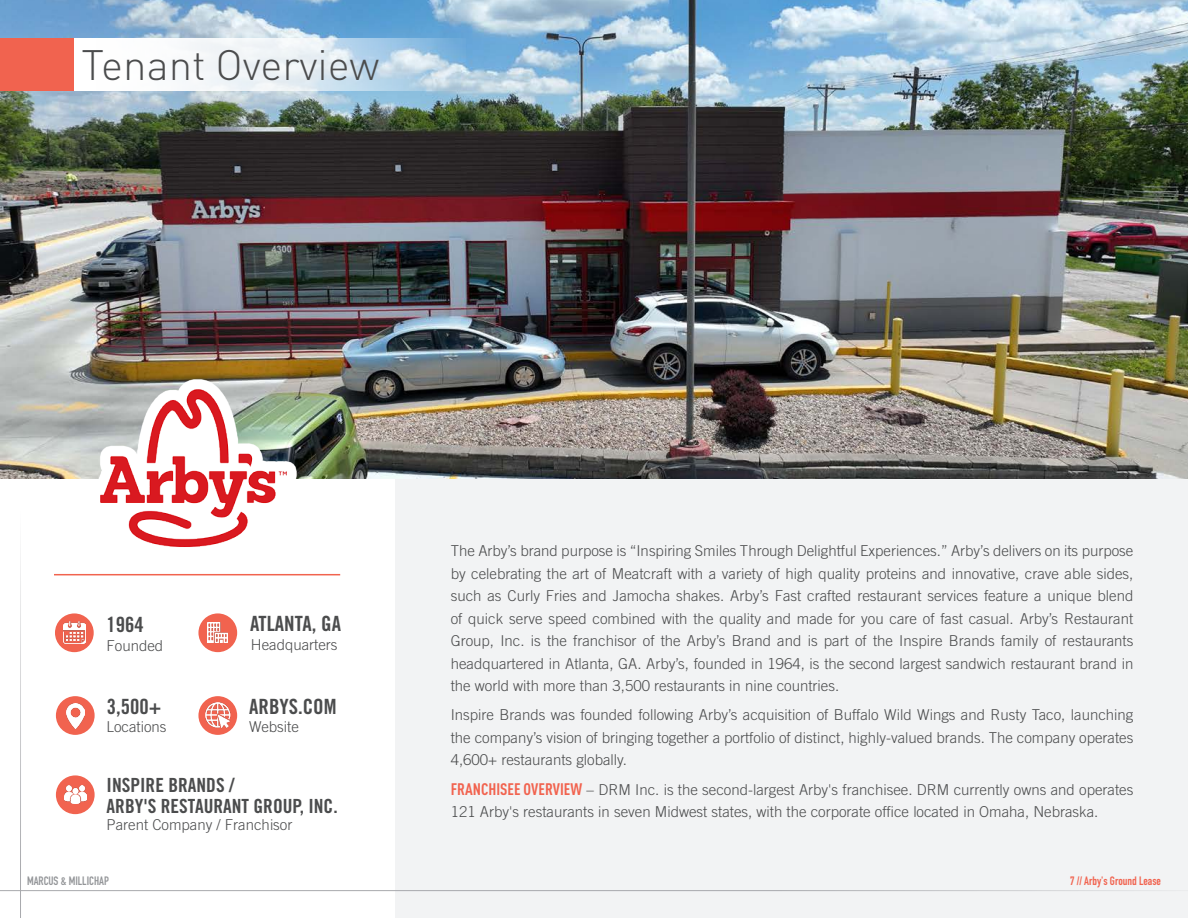
<style>
.page{position:relative;width:1188px;height:918px;background:#fff}
.page>*{position:absolute;margin:0;border:0;box-sizing:border-box;transform-origin:0 0}
.t1{font:300 42px "DIN Pro";color:#4b4c4d}
.t2{font:21px "Trade Gothic LT Std Bd Cn 20";color:#4b4c4d}
.t3{font:19.5px/21px "Trade Gothic LT Std Bd Cn 20";color:#4b4c4d}
.t4{font:300 15px/22.5px "Trade Gothic LT Std";color:#4b4c4d;text-align:justify}
.t5{font:700 12px "DIN Condensed";color:#f1634f}
.t6{font:700 12px "DIN Condensed";color:#939598}
.s1{font-family:"DIN Pro";font-weight:700;font-stretch:condensed;font-size:16.5px;color:#f1634f}
</style>
<div class="page">
<div style="left:57px;top:776px;width:37px;height:37px;background:#f1634f;border-radius:50%"></div>
<div style="left:56px;top:775px;width:39px;height:39px;border:2px solid #f1634f;border-radius:50%"></div>
<div style="left:57px;top:697px;width:37px;height:37px;background:#f1634f;border-radius:50%"></div>
<div style="left:56px;top:696px;width:39px;height:39px;border:2px solid #f1634f;border-radius:50%"></div>
<img style="left:66px;top:703px;width:18px;height:25px">
<div style="left:395px;top:427px;width:793px;height:491px;background:#f2f3f4"></div>
<img style="left:0;top:0;width:1188px;height:478px">
<svg style="left:74px;top:38px;width:391px;height:53px"></svg>
<div style="left:0;top:38px;width:74px;height:53px;background:#f1634f"></div>
<hr style="left:54px;top:574px;width:286px;height:1px;background:#f1634f">
<div style="left:199px;top:614px;width:37px;height:37px;background:#f1634f;border-radius:50%"></div>
<div style="left:198px;top:613px;width:39px;height:39px;border:2px solid #f1634f;border-radius:50%"></div>
<img style="left:208px;top:623px;width:20px;height:20px">
<div style="left:199px;top:697px;width:37px;height:37px;background:#f1634f;border-radius:50%"></div>
<div style="left:198px;top:696px;width:39px;height:39px;border:2px solid #f1634f;border-radius:50%"></div>
<img style="left:205px;top:703px;width:25px;height:25px">
<div style="left:56px;top:614px;width:37px;height:37px;background:#f1634f;border-radius:50%"></div>
<div style="left:55px;top:613px;width:39px;height:39px;border:2px solid #f1634f;border-radius:50%"></div>
<img style="left:63px;top:622px;width:23px;height:22px">
<img style="left:90px;top:379px;width:207px;height:124px">
<img style="left:101px;top:390px;width:185px;height:157px">
<img style="left:64px;top:786px;width:23px;height:18px">
<hr style="left:0;top:890px;width:1188px;height:1px;background:#a8a9ad">
<hr style="left:20px;top:486px;width:1px;height:432px;background:#a8a9ad">
<p class="t1" style="left:81px;top:37px;width:300px">Tenant Overview</p>
<p class="t2" style="left:107px;top:612px;width:39px">1964</p>
<p class="t4" style="left:107px;top:634px;width:58px">Founded</p>
<p class="t2" style="left:107px;top:694px;width:56px">3,500+</p>
<p class="t4" style="left:107px;top:715px;width:62px">Locations</p>
<p class="t2" style="left:250px;top:611px;width:92px">ATLANTA, GA</p>
<p class="t4" style="left:251px;top:633px;width:88px">Headquarters</p>
<p class="t2" style="left:249px;top:694px;width:89px">ARBYS.COM</p>
<p class="t4" style="left:249px;top:715px;width:51px">Website</p>
<p class="t3" style="left:107px;top:775px;width:233px">INSPIRE BRANDS /<br>ARBY'S RESTAURANT GROUP, INC.</p>
<p class="t4" style="left:107px;top:813px;width:187px">Parent Company / Franchisor</p>
<p class="t4" style="left:451px;top:539px;width:684px">The Arby’s brand purpose is “Inspiring Smiles Through Delightful Experiences.” Arby’s delivers on its purpose by celebrating the art of Meatcraft with a variety of high quality proteins and innovative, crave able sides, such as Curly Fries and Jamocha shakes. Arby’s Fast crafted restaurant services feature a unique blend of quick serve speed combined with the quality and made for you care of fast casual. Arby’s Restaurant Group, Inc. is the franchisor of the Arby’s Brand and is part of the Inspire Brands family of restaurants headquartered in Atlanta, GA. Arby’s, founded in 1964, is the second largest sandwich restaurant brand in the world with more than 3,500 restaurants in nine countries.</p>
<p class="t4" style="left:451px;top:704px;width:684px">Inspire Brands was founded following Arby’s acquisition of Buffalo Wild Wings and Rusty Taco, launching the company’s vision of bringing together a portfolio of distinct, highly-valued brands. The company operates 4,600+ restaurants globally.</p>
<p class="t4" style="left:451px;top:778px;width:684px"><span class="s1">FRANCHISEE OVERVIEW</span> – DRM Inc. is the second-largest Arby's franchisee. DRM currently owns and operates<br>121 Arby's restaurants in seven Midwest states, with the corporate office located in Omaha, Nebraska.</p>
<p class="t6" style="left:27px;top:873px;width:83px">MARCUS &amp; MILLICHAP</p>
<p class="t5" style="left:1070px;top:873px;width:92px">7 // Arby's Ground Lease</p>
</div>
